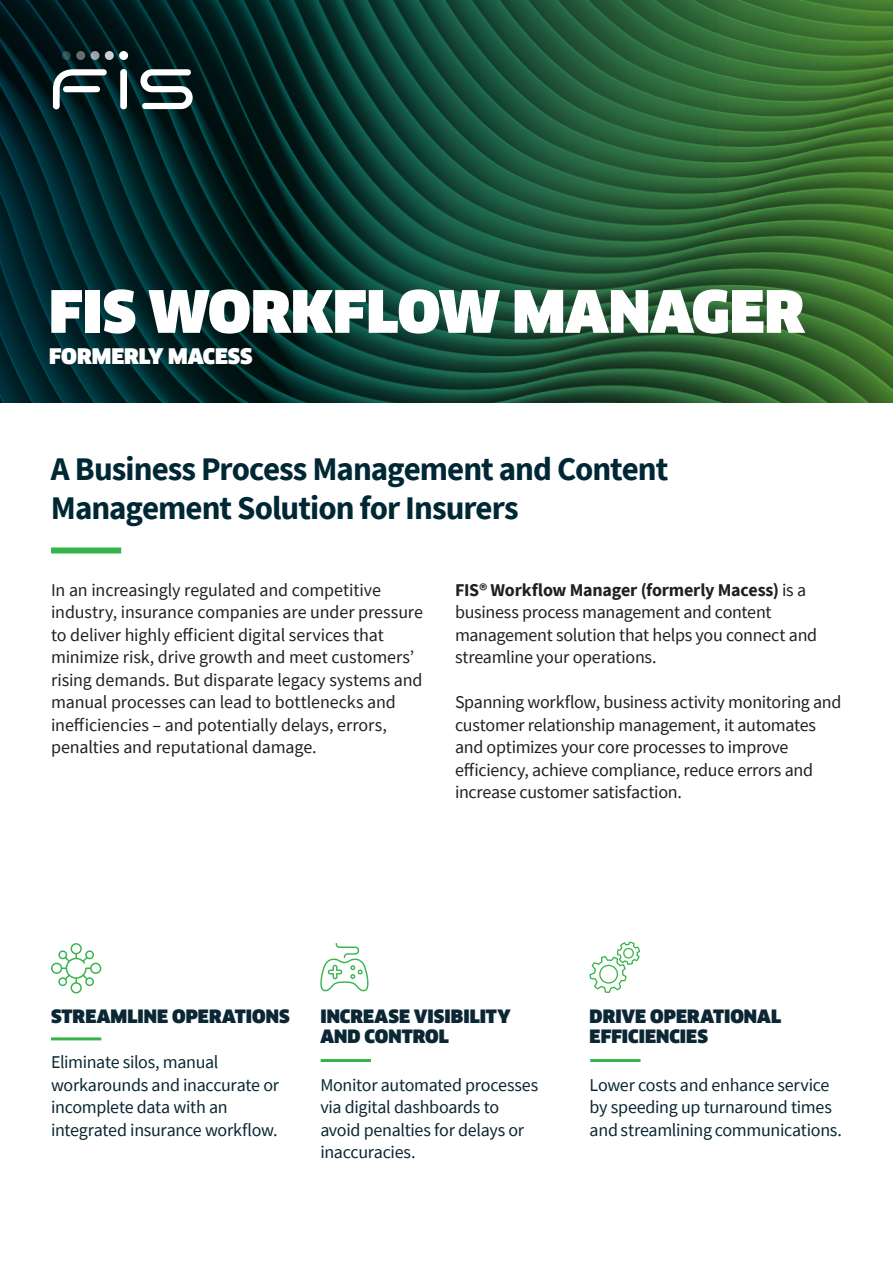
<style>
.page{position:relative;width:893px;height:1263px;background:#fff}
.page>*{position:absolute;margin:0;border:0;box-sizing:border-box;transform-origin:0 0}
.BODY__Internal_pages{font:900 57px "Clan Offc Pro";color:#fff}
.t1{font:700 33px/39.6px "Source Sans Pro";letter-spacing:-.03em;color:#002834}
.BODY__Internal_pages-2{font:900 21px "Clan Offc Pro";color:#fff}
.BODY{font:18px/22.5px "Source Sans Pro";letter-spacing:-.01em;color:#231f20}
.BODY-2{font:18px/22.5px "Source Sans Pro";letter-spacing:-.015em;color:#0a2733}
.A_HEAD__Heading_leve{font:18px/22.5px "Source Sans Pro";letter-spacing:-.015em;color:#0a2733}
.A_HEAD{font:900 18px/19.5px "Clan Offc Pro";color:#0a2733}
.s1{font-weight:700}
</style>
<div class="page">
<svg style="left:0;top:0;width:893px;height:402px;background:#174730"></svg>
<svg style="left:140px;top:69px;width:53px;height:40px"></svg>
<div style="left:119px;top:51px;width:9px;height:9px;background:#fff;border-radius:50%"></div>
<svg style="left:105px;top:51px;width:9px;height:9px"></svg>
<svg style="left:91px;top:51px;width:8px;height:9px"></svg>
<svg style="left:76px;top:51px;width:9px;height:9px"></svg>
<svg style="left:62px;top:51px;width:9px;height:9px"></svg>
<svg style="left:53px;top:69px;width:54px;height:40px"></svg>
<div style="left:63px;top:86px;width:37px;height:6px;background:#fff;border-radius:3px"></div>
<div style="left:120px;top:69px;width:7px;height:40px;background:#fff;border-radius:3px"></div>
<div style="left:51px;top:547px;width:70px;height:6px;background:#35b44a"></div>
<hr style="left:51px;top:1037px;width:50px;height:3px;background:#35b44a">
<hr style="left:321px;top:1059px;width:50px;height:3px;background:#35b44a">
<hr style="left:590px;top:1059px;width:50px;height:3px;background:#35b44a">
<svg style="left:589px;top:941px;width:51px;height:52px"></svg>
<svg style="left:51px;top:943px;width:50px;height:50px"></svg>
<svg style="left:320px;top:943px;width:49px;height:48px"></svg>
<p class="BODY__Internal_pages" style="left:49px;top:279px;width:757px">FIS WORKFLOW MANAGER</p>
<p class="BODY__Internal_pages-2" style="left:49px;top:344px;width:205px">FORMERLY MACESS</p>
<p class="t1" style="left:51px;top:448px;width:619px">A Business Process Management and Content<br>Management Solution for Insurers</p>
<p class="BODY" style="left:51px;top:578px;width:374px">In an increasingly regulated and competitive industry, insurance companies are under pressure to deliver highly efficient digital services that minimize risk, drive growth and meet customers’ rising demands. But disparate legacy systems and manual processes can lead to bottlenecks and inefficiencies – and potentially delays, errors, penalties and reputational damage.</p>
<p class="BODY" style="left:455px;top:578px;width:364px"><span class="s1">FIS® Workflow Manager (formerly Macess)</span> is a business process management and content management solution that helps you connect and streamline your operations.</p>
<p class="BODY" style="left:455px;top:691px;width:388px">Spanning workflow, business activity monitoring and customer relationship management, it automates and optimizes your core processes to improve efficiency, achieve compliance, reduce errors and increase customer satisfaction.</p>
<p class="A_HEAD" style="left:51px;top:1007px;width:240px">STREAMLINE OPERATIONS</p>
<p class="BODY-2" style="left:51px;top:1051px;width:230px">Eliminate silos, manual workarounds and inaccurate or incomplete data with an integrated insurance workflow.</p>
<p class="A_HEAD" style="left:320px;top:1007px;width:192px">INCREASE VISIBILITY<br>AND CONTROL</p>
<p class="A_HEAD__Heading_leve" style="left:320px;top:1073px;width:219px">Monitor automated processes via digital dashboards to avoid penalties for delays or inaccuracies.</p>
<p class="A_HEAD" style="left:590px;top:1007px;width:193px">DRIVE OPERATIONAL<br>EFFICIENCIES</p>
<p class="BODY-2" style="left:590px;top:1073px;width:254px">Lower costs and enhance service by speeding up turnaround times and streamlining communications.</p>
</div>
